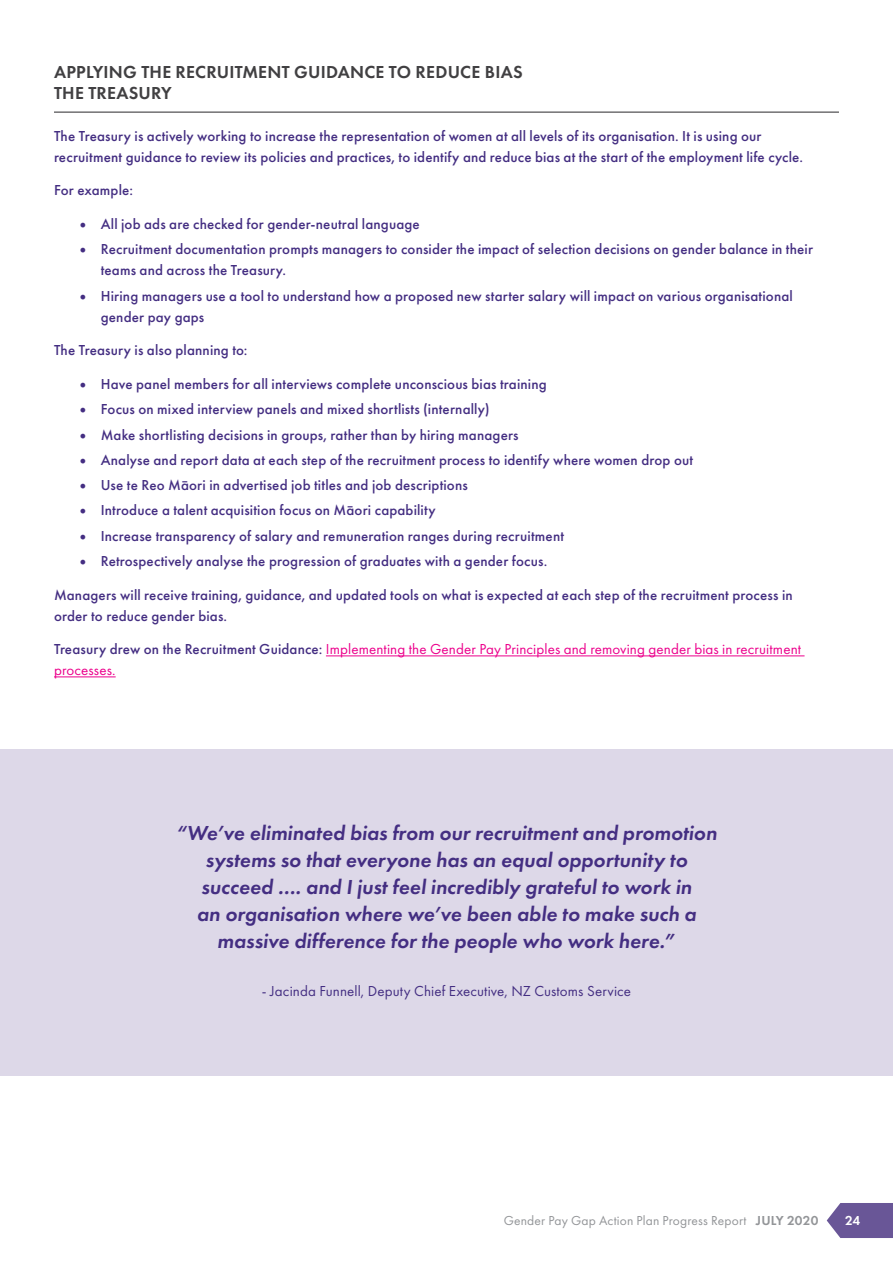
<style>
.page{position:relative;width:893px;height:1263px;background:#fff}
.page>*{position:absolute;margin:0;border:0;box-sizing:border-box;transform-origin:0 0}
.t1{font:italic 600 21px/27px "Futura PT";letter-spacing:.005em;color:#442e82;text-align:center}
.t2{font:600 18px/21px "Futura PT";letter-spacing:.01em;color:#414042}
.t3{font:500 15px/21px "Futura PT";letter-spacing:.01em;color:#442e82}
.t4{font:15px/21px "Futura PT";letter-spacing:.01em;color:#ec008c}
.t5{font:15px "Futura PT";letter-spacing:.01em;color:#442e82}
.t6{font:13.5px "Futura PT";letter-spacing:.01em;color:#939598}
.t7{font:600 13.5px "Futura PT";color:#fff}
.s1{font-family:"Minion Pro";font-weight:400;font-size:18px}
.s2{font-weight:500;color:#442e82}
.s3{font-weight:600}
</style>
<div class="page">
<svg style="left:827px;top:1203px;width:66px;height:35px;background:#7766a1"></svg>
<hr style="left:326px;top:655px;width:478px;height:1px;background:#ec008c">
<hr style="left:54px;top:676px;width:62px;height:1px;background:#ec008c">
<hr style="left:54px;top:112px;width:785px;height:1px;background:#414042">
<div style="left:0;top:749px;width:892px;height:327px;background:#ddd8e8"></div>
<p class="t2" style="left:54px;top:61px;width:470px">APPLYING THE RECRUITMENT GUIDANCE TO REDUCE BIAS<br>THE TREASURY</p>
<p class="t3" style="left:54px;top:125px;width:751px">The Treasury is actively working to increase the representation of women at all levels of its organisation. It is using our recruitment guidance to review its policies and practices, to identify and reduce bias at the start of the employment life cycle.</p>
<p class="t3" style="left:54px;top:180px;width:81px">For example:</p>
<p class="t3" style="left:80px;top:214px;width:342px"><span class="s1">•</span> All job ads are checked for gender-neutral language</p>
<p class="t3" style="left:101px;top:239px;width:714px;text-indent:-21px"><span class="s1">•</span> Recruitment documentation prompts managers to consider the impact of selection decisions on gender balance in their teams and across the Treasury.</p>
<p class="t3" style="left:101px;top:285px;width:694px;text-indent:-21px"><span class="s1">•</span> Hiring managers use a tool to understand how a proposed new starter salary will impact on various organisational gender pay gaps</p>
<p class="t3" style="left:54px;top:340px;width:195px">The Treasury is also planning to:</p>
<p class="t3" style="left:80px;top:374px;width:469px"><span class="s1">•</span> Have panel members for all interviews complete unconscious bias training</p>
<p class="t3" style="left:80px;top:399px;width:412px"><span class="s1">•</span> Focus on mixed interview panels and mixed shortlists (internally)</p>
<p class="t3" style="left:80px;top:424px;width:441px"><span class="s1">•</span> Make shortlisting decisions in groups, rather than by hiring managers</p>
<p class="t3" style="left:80px;top:449px;width:615px"><span class="s1">•</span> Analyse and report data at each step of the recruitment process to identify where women drop out</p>
<p class="t3" style="left:80px;top:475px;width:390px"><span class="s1">•</span> Use te Reo Māori in advertised job titles and job descriptions</p>
<p class="t3" style="left:80px;top:500px;width:358px"><span class="s1">•</span> Introduce a talent acquisition focus on Māori capability</p>
<p class="t3" style="left:80px;top:525px;width:486px"><span class="s1">•</span> Increase transparency of salary and remuneration ranges during recruitment</p>
<p class="t3" style="left:80px;top:550px;width:469px"><span class="s1">•</span> Retrospectively analyse the progression of graduates with a gender focus.</p>
<p class="t3" style="left:54px;top:584px;width:740px">Managers will receive training, guidance, and updated tools on what is expected at each step of the recruitment process in order to reduce gender bias.</p>
<p class="t4" style="left:54px;top:639px;width:749px"><span class="s2">Treasury drew on the Recruitment Guidance:</span> Implementing the Gender Pay Principles and removing gender bias in recruitment processes.</p>
<p class="t1" style="left:176px;top:819px;width:542px">“We’ve eliminated bias from our recruitment and promotion systems so that everyone has an equal opportunity to succeed …. and I just feel incredibly grateful to work in<br>an organisation where we’ve been able to make such a massive difference for the people who work here.”</p>
<p class="t5" style="left:262px;top:982px;width:371px">- Jacinda Funnell, Deputy Chief Executive, NZ Customs Service</p>
<p class="t6" style="left:504px;top:1213px;width:316px">Gender Pay Gap Action Plan Progress Report <span class="s3">JULY 2020</span></p>
<p class="t7" style="left:845px;top:1212px;width:17px">24</p>
</div>
